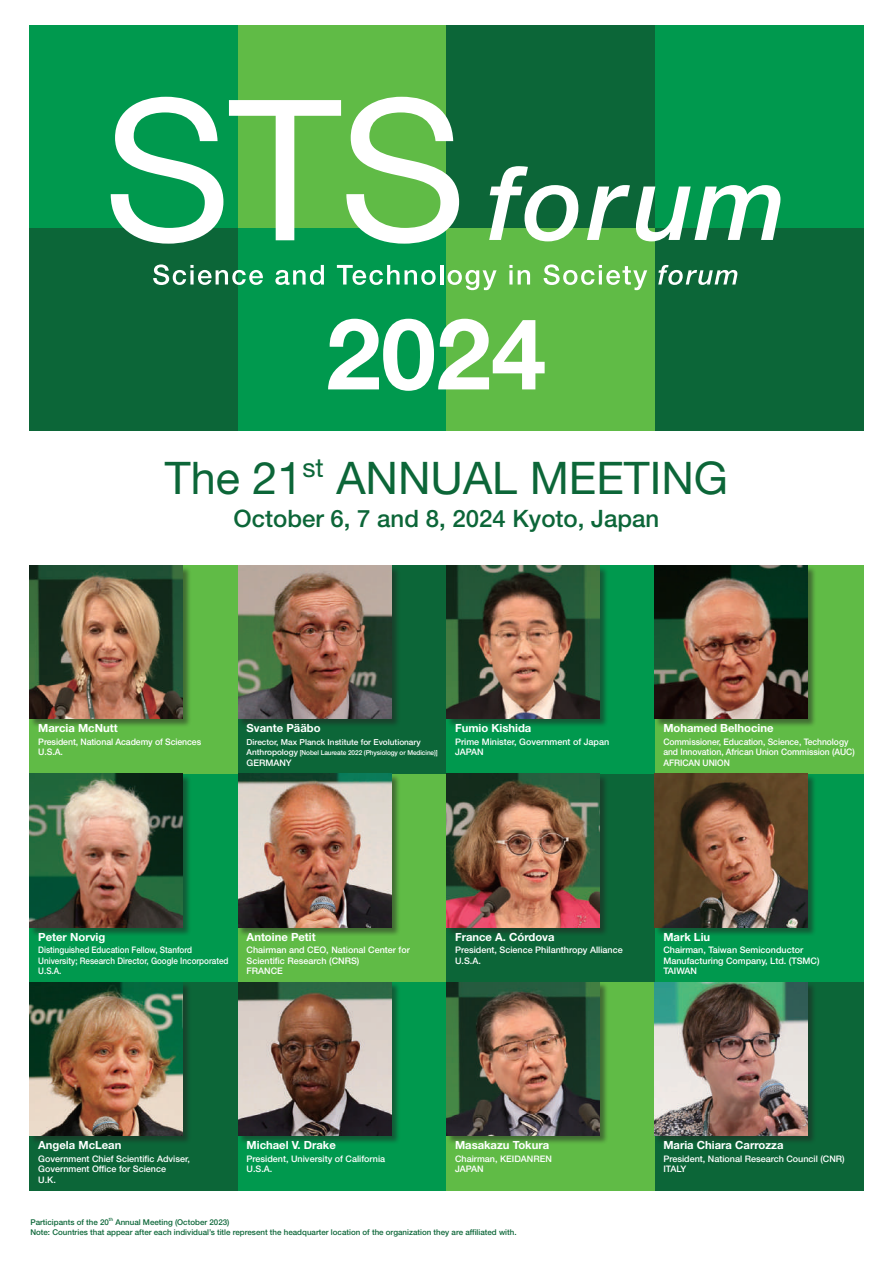
<style>
.page{position:relative;width:893px;height:1263px;background:#fff}
.page>*{position:absolute;margin:0;border:0;box-sizing:border-box;transform-origin:0 0}
.t1{font:700 99px "Helvetica Neue LT Std";color:#fff}
.t2{font:45px "Helvetica Neue LT Std";color:#0c6638}
.t3{font:500 24px "Helvetica Neue LT Std";color:#0c6638}
.t4{font:700 11.25px "Helvetica Neue LT Std";color:#fff}
.t5{font:500 9px/10.5px "Helvetica Neue LT Std";color:#fff}
.t6{font:500 9px/10.5px "Helvetica Neue LT Std";color:#fff;scale:.95 1}
.t7{font:500 9px/10.5px "Helvetica Neue LT Std";color:#fff;scale:.9 1}
.t8{font:500 8.25px "Helvetica Neue LT Std";color:#fff}
.t9{font:500 7.95px/10.6px "Helvetica Neue LT Std";color:#0c6638}
.t10{font:500 6.75px "Helvetica Neue LT Std";letter-spacing:-.01em;color:#fff;scale:.96 1}
.t11{font:500 4.65px "Helvetica Neue LT Std";color:#0c6638}
.s1{font-size:8.25px}
</style>
<div class="page">
<div style="left:30px;top:26px;width:208px;height:202px;background:#00994e"></div>
<div style="left:655px;top:26px;width:208px;height:202px;background:#00994e"></div>
<div style="left:30px;top:228px;width:208px;height:203px;background:#0c6638"></div>
<div style="left:655px;top:228px;width:208px;height:203px;background:#0c6638"></div>
<div style="left:238px;top:26px;width:208px;height:202px;background:#60bb46"></div>
<div style="left:238px;top:228px;width:208px;height:203px;background:#00994e"></div>
<div style="left:446px;top:26px;width:209px;height:202px;background:#0c6638"></div>
<div style="left:446px;top:228px;width:209px;height:203px;background:#60bb46"></div>
<div style="left:30px;top:566px;width:208px;height:208px;background:#60bb46"></div>
<div style="left:30px;top:774px;width:208px;height:208px;background:#00994e"></div>
<div style="left:30px;top:982px;width:208px;height:209px;background:#0c6638"></div>
<svg style="left:153px;top:264px;width:110px;height:21px"></svg>
<svg style="left:275px;top:265px;width:49px;height:20px"></svg>
<svg style="left:337px;top:265px;width:99px;height:20px"></svg>
<hr style="left:440px;top:265px;width:3px;height:19px;background:#fff">
<svg style="left:448px;top:270px;width:49px;height:20px"></svg>
<svg style="left:509px;top:265px;width:21px;height:19px"></svg>
<svg style="left:544px;top:264px;width:103px;height:26px"></svg>
<svg style="left:658px;top:265px;width:79px;height:20px"></svg>
<svg style="left:111px;top:97px;width:112px;height:147px"></svg>
<svg style="left:229px;top:97px;width:230px;height:147px"></svg>
<svg style="left:489px;top:166px;width:89px;height:75px"></svg>
<svg style="left:587px;top:185px;width:43px;height:55px"></svg>
<svg style="left:636px;top:185px;width:144px;height:56px"></svg>
<div style="left:30px;top:565px;width:162px;height:163px;background:#231f20;opacity:.5"></div>
<img style="left:30px;top:566px;width:153px;height:153px">
<div style="left:30px;top:774px;width:162px;height:162px;background:#231f20;opacity:.5"></div>
<img style="left:30px;top:774px;width:153px;height:153px">
<div style="left:30px;top:982px;width:162px;height:162px;background:#231f20;opacity:.5"></div>
<img style="left:30px;top:982px;width:153px;height:153px">
<div style="left:238px;top:566px;width:208px;height:208px;background:#0c6638"></div>
<div style="left:238px;top:774px;width:208px;height:208px;background:#60bb46"></div>
<div style="left:238px;top:982px;width:208px;height:209px;background:#00994e"></div>
<div style="left:238px;top:565px;width:162px;height:163px;background:#231f20;opacity:.5"></div>
<img style="left:238px;top:566px;width:153px;height:153px">
<div style="left:238px;top:774px;width:162px;height:162px;background:#231f20;opacity:.5"></div>
<img style="left:238px;top:774px;width:153px;height:153px">
<div style="left:238px;top:982px;width:162px;height:162px;background:#231f20;opacity:.5"></div>
<img style="left:238px;top:982px;width:153px;height:153px">
<div style="left:446px;top:566px;width:209px;height:208px;background:#00994e"></div>
<div style="left:446px;top:774px;width:209px;height:208px;background:#0c6638"></div>
<div style="left:446px;top:982px;width:209px;height:209px;background:#60bb46"></div>
<div style="left:446px;top:565px;width:163px;height:163px;background:#231f20;opacity:.5"></div>
<img style="left:446px;top:566px;width:154px;height:153px">
<div style="left:446px;top:774px;width:163px;height:162px;background:#231f20;opacity:.5"></div>
<img style="left:446px;top:774px;width:154px;height:153px">
<div style="left:446px;top:982px;width:163px;height:162px;background:#231f20;opacity:.5"></div>
<img style="left:446px;top:982px;width:154px;height:153px">
<div style="left:655px;top:566px;width:208px;height:208px;background:#60bb46"></div>
<div style="left:655px;top:774px;width:208px;height:208px;background:#00994e"></div>
<div style="left:655px;top:982px;width:208px;height:209px;background:#0c6638"></div>
<div style="left:655px;top:565px;width:162px;height:163px;background:#231f20;opacity:.5"></div>
<img style="left:655px;top:566px;width:153px;height:153px">
<div style="left:655px;top:774px;width:162px;height:162px;background:#231f20;opacity:.5"></div>
<img style="left:655px;top:774px;width:153px;height:153px">
<div style="left:655px;top:982px;width:162px;height:162px;background:#231f20;opacity:.5"></div>
<img style="left:655px;top:982px;width:153px;height:153px">
<h1 class="t1" style="left:326px;top:293px;width:222px">2024</h1>
<h2 class="t2" style="left:165px;top:451px;width:565px">The 21<sup>st</sup> ANNUAL MEETING</h2>
<h3 class="t3" style="left:234px;top:504px;width:427px">October 6, 7 and 8, 2024 Kyoto, Japan</h3>
<p class="t4" style="left:38px;top:721px;width:81px">Marcia McNutt</p>
<p class="t5" style="left:38px;top:736px;width:164px">President, National Academy of Sciences<br>U.S.A.</p>
<p class="t4" style="left:247px;top:721px;width:75px">Svante Pääbo</p>
<p class="t8" style="left:247px;top:737px;width:176px">Director, Max Planck Institute for Evolutionary</p>
<p class="t10" style="left:247px;top:749px;width:201px"><span class="s1">Anthropology</span> [Nobel Laureate 2022 (Physiology or Medicine)]</p>
<p class="t5" style="left:247px;top:757px;width:47px">GERMANY</p>
<p class="t4" style="left:455px;top:721px;width:78px">Fumio Kishida</p>
<p class="t5" style="left:455px;top:736px;width:156px">Prime Minister, Government of Japan<br>JAPAN</p>
<p class="t4" style="left:663px;top:721px;width:112px">Mohamed Belhocine</p>
<p class="t6" style="left:663px;top:736px;width:203px">Commissioner, Education, Science, Technology and Innovation, African Union Commission (AUC)<br>AFRICAN UNION</p>
<p class="t4" style="left:38px;top:930px;width:69px">Peter Norvig</p>
<p class="t7" style="left:38px;top:945px;width:213px">Distinguished Education Fellow, Stanford<br>University; Research Director, Google Incorporated<br>U.S.A.</p>
<p class="t4" style="left:247px;top:930px;width:71px">Antoine Petit</p>
<p class="t5" style="left:247px;top:945px;width:165px">Chairman and CEO, National Center for<br>Scientific Research (CNRS)<br>FRANCE</p>
<p class="t4" style="left:455px;top:930px;width:101px">France A. Córdova</p>
<p class="t5" style="left:455px;top:945px;width:169px">President, Science Philanthropy Alliance<br>U.S.A.</p>
<p class="t4" style="left:663px;top:930px;width:48px">Mark Liu</p>
<p class="t5" style="left:663px;top:945px;width:158px">Chairman, Taiwan Semiconductor<br>Manufacturing Company, Ltd. (TSMC)<br>TAIWAN</p>
<p class="t4" style="left:38px;top:1138px;width:85px">Angela McLean</p>
<p class="t5" style="left:38px;top:1153px;width:153px">Government Chief Scientific Adviser,<br>Government Office for Science<br>U.K.</p>
<p class="t9" style="left:30px;top:1216px;width:80px">Participants of the 20</p>
<p class="t11" style="left:109px;top:1216px;width:6px">th</p>
<p class="t4" style="left:247px;top:1138px;width:91px">Michael V. Drake</p>
<p class="t5" style="left:247px;top:1153px;width:140px">President, University of California<br>U.S.A.</p>
<p class="t4" style="left:455px;top:1138px;width:96px">Masakazu Tokura</p>
<p class="t5" style="left:455px;top:1153px;width:98px">Chairman, KEIDANREN<br>JAPAN</p>
<p class="t9" style="left:30px;top:1216px;width:488px;text-indent:85px">Annual Meeting (October 2023)<br>Note: Countries that appear after each individual’s title represent the headquarter location of the organization they are affiliated with.</p>
<p class="t4" style="left:663px;top:1138px;width:122px">Maria Chiara Carrozza</p>
<p class="t5" style="left:663px;top:1153px;width:183px">President, National Research Council (CNR)<br>ITALY</p>
</div>
